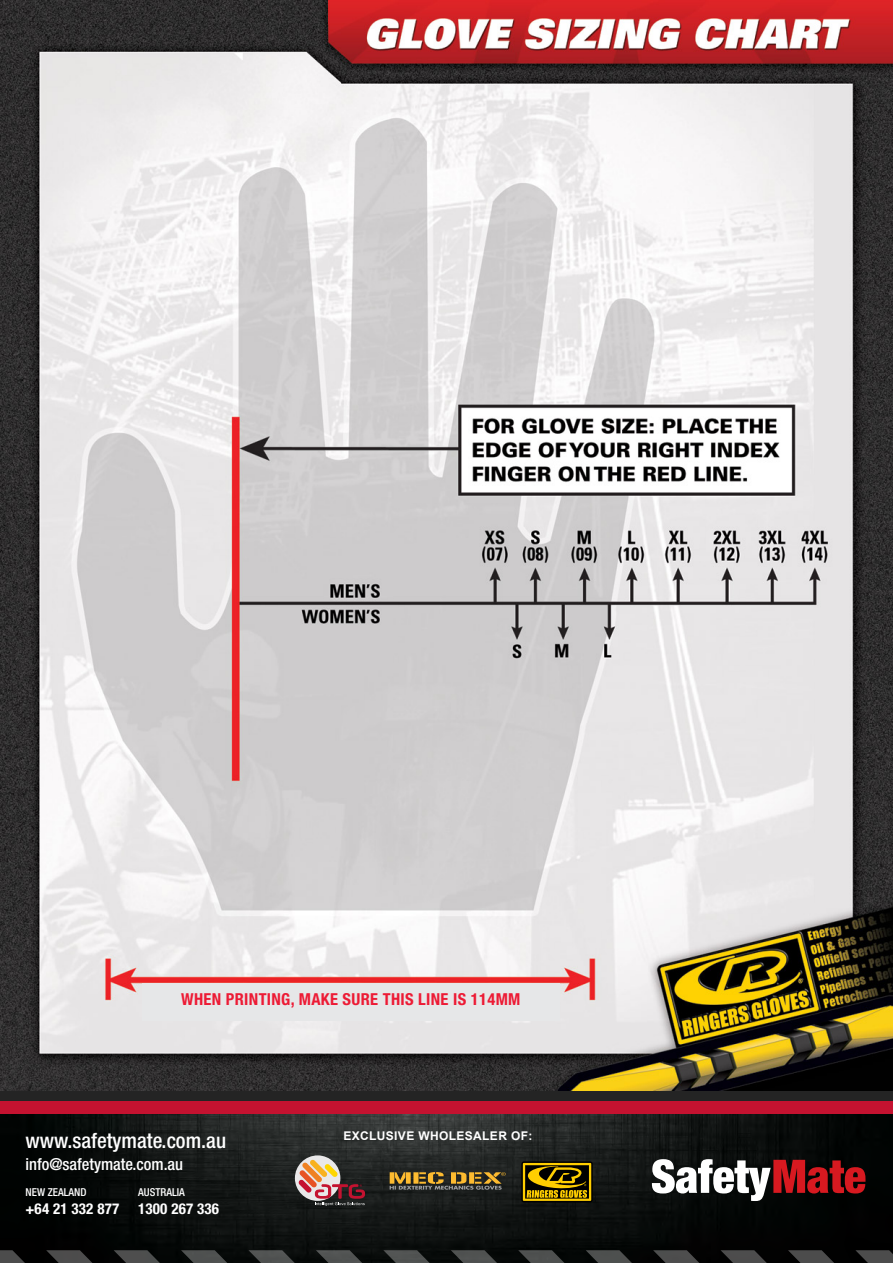
<style>
.page{position:relative;width:893px;height:1263px;background:#fff}
.page>*{position:absolute;margin:0;border:0;box-sizing:border-box;transform-origin:0 0}
.t1{font:500 condensed 21px "Helvetica Neue";color:#fff}
.t2{font:700 condensed 16.5px "Helvetica Neue";letter-spacing:.02em;color:#ed1b35}
.t3{font:500 condensed 16.5px "Helvetica Neue";color:#fff}
.t4{font:700 condensed 15px "Helvetica Neue";letter-spacing:.01em;color:#fff}
.t5{font:700 12px "Arial";letter-spacing:.03em;color:#fff}
.t6{font:500 condensed 10.95px "Helvetica Neue";color:#fff}
</style>
<div class="page">
<img style="left:0;top:0;width:893px;height:1090px">
<img style="left:0;top:1114px;width:893px;height:136px">
<div style="left:0;top:1101px;width:893px;height:13px;background:#c41230"></div>
<svg style="left:0;top:1250px;width:893px;height:13px;background:#282a29"></svg>
<svg style="left:652px;top:1159px;width:213px;height:42px"></svg>
<svg style="left:295px;top:1155px;width:45px;height:46px"></svg>
<svg style="left:298px;top:1159px;width:67px;height:47px;background:#8b685b"></svg>
<svg style="left:390px;top:1172px;width:116px;height:18px;background:#776333"></svg>
<svg style="left:521px;top:1161px;width:72px;height:41px"></svg>
<svg style="left:523px;top:1163px;width:68px;height:38px;background:#826800"></svg>
<div style="left:142px;top:983px;width:418px;height:38px;background:#e6e7e8"></div>
<p class="t2" style="left:181px;top:989px;width:341px">WHEN PRINTING, MAKE SURE THIS LINE IS 114MM</p>
<p class="t1" style="left:26px;top:1128px;width:202px">www.safetymate.com.au</p>
<p class="t3" style="left:26px;top:1154px;width:159px">info@safetymate.com.au</p>
<p class="t6" style="left:26px;top:1185px;width:63px">NEW ZEALAND</p>
<p class="t4" style="left:26px;top:1199px;width:95px">+64 21 332 877</p>
<p class="t6" style="left:138px;top:1185px;width:48px">AUSTRALIA</p>
<p class="t4" style="left:138px;top:1199px;width:82px">1300 267 336</p>
<p class="t5" style="left:343px;top:1128px;width:190px">EXCLUSIVE WHOLESALER OF:</p>
</div>
